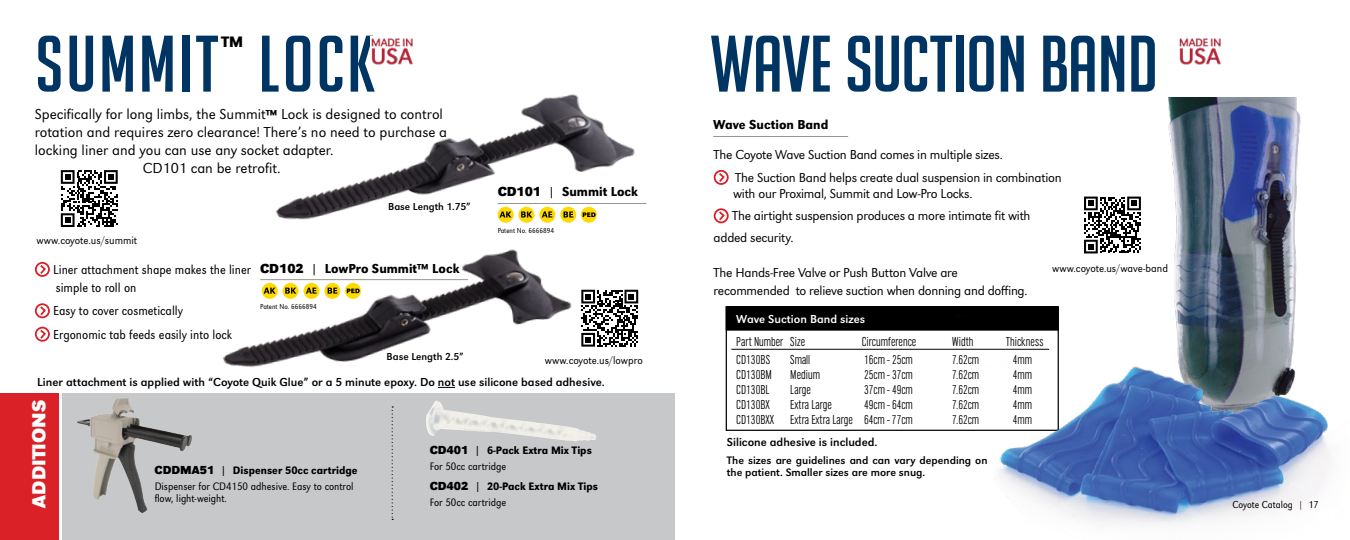
<style>
.page{position:relative;width:1350px;height:540px;background:#fff}
.page>*{position:absolute;margin:0;border:0;box-sizing:border-box;transform-origin:0 0}
.t1{font:78px "Big Noodle Titling";color:#003462}
.t2{font:500 26.25px "URW Grotesk Nar";color:#000}
.t3{font:700 19.5px "URW Grotesk";color:#fff}
.t4{font:300 15px "URW Grotesk";color:#000}
.t5{font:300 13.5px/22.5px "URW Grotesk";letter-spacing:-.02em;color:#000}
.t6{font:300 13.5px "URW Grotesk Con";color:#000}
.t7{font:300 13.5px/18px "URW Grotesk Ext Nar";color:#000}
.t8{font:500 13.5px "URW Grotesk Nar";color:#000}
.t9{font:12px "URW Grotesk";color:#000}
.t10{font:12px "URW Grotesk";color:#fff}
.t11{font:300 11.25px/12.8px "URW Grotesk Ext Nar";color:#000}
.t12{font:500 11.25px "URW Grotesk Nar";color:#000}
.t13{font:11.25px/12px "URW Grotesk";color:#000}
.t14{font:300 11.25px "URW Grotesk Nar";color:#000}
.t15{font:10.5px "URW Grotesk";color:#000}
.t16{font:300 10.5px "URW Grotesk Ext Nar";color:#000}
.t17{font:300 7.5px "URW Grotesk Ext Nar";color:#000}
.s1{font-family:"URW Grotesk Nar";font-weight:500;font-size:13.5px}
.s2{font-family:"URW Grotesk";font-weight:700}
.s3{font-family:"URW Grotesk";font-weight:700;font-size:12px}
.s4{font-size:12px}
</style>
<div class="page">
<div style="left:62px;top:394px;width:613px;height:146px;background:#c7c8ca"></div>
<img style="left:223px;top:249px;width:349px;height:118px">
<img style="left:275px;top:94px;width:360px;height:129px">
<div style="left:35px;top:262px;width:15px;height:15px;border:2px solid #da2128;border-radius:50%"></div>
<svg style="left:38px;top:263px;width:10px;height:13px"></svg>
<div style="left:35px;top:303px;width:15px;height:15px;border:2px solid #da2128;border-radius:50%"></div>
<svg style="left:38px;top:305px;width:10px;height:12px"></svg>
<div style="left:35px;top:327px;width:15px;height:15px;border:2px solid #da2128;border-radius:50%"></div>
<svg style="left:38px;top:328px;width:10px;height:13px"></svg>
<div style="left:0;top:394px;width:58px;height:146px;background:#da2128"></div>
<hr style="left:498px;top:203px;width:148px;height:1px;background:#939598">
<hr style="left:260px;top:279px;width:208px;height:1px;background:#939598">
<svg style="left:498px;top:207px;width:16px;height:16px"></svg>
<svg style="left:500px;top:211px;width:12px;height:7px"></svg>
<div style="left:518px;top:207px;width:16px;height:16px;background:#ffda00;border-radius:50%"></div>
<svg style="left:521px;top:211px;width:11px;height:7px"></svg>
<svg style="left:539px;top:207px;width:16px;height:16px"></svg>
<svg style="left:542px;top:211px;width:10px;height:7px"></svg>
<svg style="left:560px;top:207px;width:16px;height:16px"></svg>
<svg style="left:564px;top:211px;width:9px;height:7px"></svg>
<svg style="left:581px;top:207px;width:16px;height:16px"></svg>
<svg style="left:583px;top:212px;width:13px;height:5px"></svg>
<svg style="left:262px;top:283px;width:16px;height:16px"></svg>
<svg style="left:264px;top:288px;width:12px;height:6px"></svg>
<svg style="left:283px;top:283px;width:16px;height:16px"></svg>
<svg style="left:285px;top:288px;width:11px;height:6px"></svg>
<svg style="left:303px;top:283px;width:16px;height:16px"></svg>
<svg style="left:306px;top:288px;width:11px;height:6px"></svg>
<svg style="left:324px;top:283px;width:16px;height:16px"></svg>
<svg style="left:328px;top:288px;width:9px;height:6px"></svg>
<svg style="left:345px;top:283px;width:16px;height:16px"></svg>
<svg style="left:347px;top:289px;width:13px;height:4px"></svg>
<svg style="left:392px;top:406px;width:1px;height:114px"></svg>
<img style="left:77px;top:398px;width:106px;height:115px">
<img style="left:426px;top:401px;width:170px;height:40px">
<svg style="left:438px;top:387px;width:17px;height:1px"></svg>
<img style="left:371px;top:38px;width:42px;height:27px">
<hr style="left:713px;top:136px;width:135px;height:1px;background:#939598">
<div style="left:714px;top:170px;width:15px;height:15px;border:2px solid #da2128;border-radius:50%"></div>
<svg style="left:717px;top:171px;width:10px;height:13px"></svg>
<div style="left:714px;top:208px;width:15px;height:15px;border:2px solid #da2128;border-radius:50%"></div>
<svg style="left:717px;top:210px;width:10px;height:12px"></svg>
<hr style="left:731px;top:349px;width:318px;height:1px;background:#000">
<div style="left:726px;top:307px;width:332px;height:23px;background:#000"></div>
<div style="left:726px;top:306px;width:333px;height:25px;border:1px solid #000"></div>
<img style="left:1179px;top:38px;width:42px;height:27px">
<img style="left:1168px;top:98px;width:133px;height:217px">
<img style="left:958px;top:315px;width:372px;height:210px">
<svg style="left:61px;top:170px;width:57px;height:57px"></svg>
<svg style="left:581px;top:290px;width:57px;height:57px"></svg>
<svg style="left:1084px;top:197px;width:57px;height:56px"></svg>
<h1 class="t1" style="left:35px;top:22px;width:185px">SUMMIT</h1>
<h2 class="t2" style="left:221px;top:30px;width:24px">™</h2>
<h1 class="t1" style="left:259px;top:22px;width:118px">LOCK</h1>
<p class="t4" style="left:35px;top:106px;width:410px">Specifically for long limbs, the Summit<span class="s1">™</span> Lock is designed to control</p>
<p class="t4" style="left:35px;top:124px;width:414px">rotation and requires zero clearance! There’s no need to purchase a</p>
<p class="t4" style="left:35px;top:142px;width:300px">locking liner and you can use any socket adapter.</p>
<p class="t4" style="left:143px;top:160px;width:139px">CD101 can be retrofit.</p>
<p class="t14" style="left:37px;top:234px;width:102px">www.coyote.us/summit</p>
<p class="t7" style="left:53px;top:260px;width:199px">Liner attachment shape makes the liner simple to roll on</p>
<p class="t7" style="left:53px;top:299px;width:180px;line-height:23.4px">Easy to cover cosmetically<br>Ergonomic tab feeds easily into lock</p>
<p class="t15" style="left:388px;top:201px;width:84px">Base Length 1.75”</p>
<p class="t8" style="left:260px;top:260px;width:201px"><span class="s2">CD102</span> | LowPro Summit™ Lock</p>
<p class="t17" style="left:260px;top:302px;width:58px">Patent No. 6666894</p>
<p class="t15" style="left:387px;top:350px;width:79px">Base Length 2.5”</p>
<p class="t8" style="left:498px;top:184px;width:142px"><span class="s2">CD101</span> | Summit Lock</p>
<p class="t17" style="left:498px;top:226px;width:58px">Patent No. 6666894</p>
<p class="t14" style="left:545px;top:353px;width:99px">www.coyote.us/lowpro</p>
<p class="t9" style="left:37px;top:375px;width:569px">Liner attachment is applied with “Coyote Quik Glue” or a 5 minute epoxy. Do not use silicone based adhesive.</p>
<h3 class="t3" style="left:27px;top:508px;width:109px;rotate:-90deg">ADDITIONS</h3>
<p class="t12" style="left:155px;top:463px;width:205px"><span class="s3">CDDMA51</span> <span class="s4">|</span> Dispenser 50cc cartridge</p>
<p class="t11" style="left:155px;top:479px;width:200px">Dispenser for CD4150 adhesive. Easy to control flow, light-weight.</p>
<p class="t12" style="left:430px;top:444px;width:164px"><span class="s3">CD401</span> <span class="s4">|</span> 6-Pack Extra Mix Tips</p>
<p class="t11" style="left:430px;top:460px;width:78px">For 50cc cartridge</p>
<p class="t12" style="left:430px;top:480px;width:170px"><span class="s3">CD402</span> <span class="s4">|</span> 20-Pack Extra Mix Tips</p>
<p class="t11" style="left:430px;top:496px;width:78px">For 50cc cartridge</p>
<h1 class="t1" style="left:710px;top:22px;width:449px">WAVE SUCTION BAND</h1>
<p class="t8" style="left:713px;top:117px;width:117px">Wave Suction Band</p>
<p class="t5" style="left:735px;top:144px;width:328px;text-indent:-22px">The Coyote Wave Suction Band comes in multiple sizes.<br>The Suction Band helps create dual suspension in combination</p>
<p class="t5" style="left:733px;top:183px;width:241px">with our Proximal, Summit and Low-Pro Locks.</p>
<p class="t5" style="left:732px;top:205px;width:300px">The airtight suspension produces a more intimate fit with</p>
<p class="t5" style="left:714px;top:227px;width:81px">added security.</p>
<p class="t5" style="left:714px;top:264px;width:315px;line-height:18px">The Hands-Free Valve or Push Button Valve are recommended to relieve suction when donning and doffing.</p>
<p class="t10" style="left:736px;top:312px;width:130px">Wave Suction Band sizes</p>
<p class="t6" style="left:736px;top:334px;width:70px">Part Number Size</p>
<p class="t6" style="left:862px;top:334px;width:56px">Circumference</p>
<p class="t6" style="left:952px;top:334px;width:23px">Width</p>
<p class="t6" style="left:1006px;top:334px;width:39px">Thickness</p>
<p class="t6" style="left:736px;top:352px;width:35px">CD130BS</p>
<p class="t6" style="left:790px;top:352px;width:21px">Small</p>
<p class="t6" style="left:864px;top:352px;width:50px">16cm - 25cm</p>
<p class="t6" style="left:952px;top:352px;width:28px">7.62cm</p>
<p class="t6" style="left:1013px;top:352px;width:21px">4mm</p>
<p class="t6" style="left:736px;top:367px;width:37px">CD130BM</p>
<p class="t6" style="left:790px;top:367px;width:31px">Medium</p>
<p class="t6" style="left:864px;top:367px;width:50px">25cm - 37cm</p>
<p class="t6" style="left:952px;top:367px;width:28px">7.62cm</p>
<p class="t6" style="left:1013px;top:367px;width:21px">4mm</p>
<p class="t6" style="left:736px;top:382px;width:34px">CD130BL</p>
<p class="t6" style="left:790px;top:382px;width:22px">Large</p>
<p class="t6" style="left:864px;top:382px;width:50px">37cm - 49cm</p>
<p class="t6" style="left:952px;top:382px;width:28px">7.62cm</p>
<p class="t6" style="left:1013px;top:382px;width:21px">4mm</p>
<p class="t6" style="left:736px;top:397px;width:35px">CD130BX</p>
<p class="t6" style="left:790px;top:397px;width:43px">Extra Large</p>
<p class="t6" style="left:864px;top:397px;width:50px">49cm - 64cm</p>
<p class="t6" style="left:952px;top:397px;width:28px">7.62cm</p>
<p class="t6" style="left:1013px;top:397px;width:21px">4mm</p>
<p class="t6" style="left:736px;top:412px;width:178px">CD130BXX Extra Extra Large 64cm - 77cm</p>
<p class="t6" style="left:952px;top:412px;width:28px">7.62cm</p>
<p class="t6" style="left:1013px;top:412px;width:21px">4mm</p>
<p class="t9" style="left:727px;top:435px;width:152px">Silicone adhesive is included.</p>
<p class="t13" style="left:727px;top:454px;width:262px">The sizes are guidelines and can vary depending on the patient. Smaller sizes are more snug.</p>
<p class="t14" style="left:1052px;top:262px;width:117px">www.coyote.us/wave-band</p>
<p class="t16" style="left:1232px;top:498px;width:88px">Coyote Catalog | 17</p>
</div>
